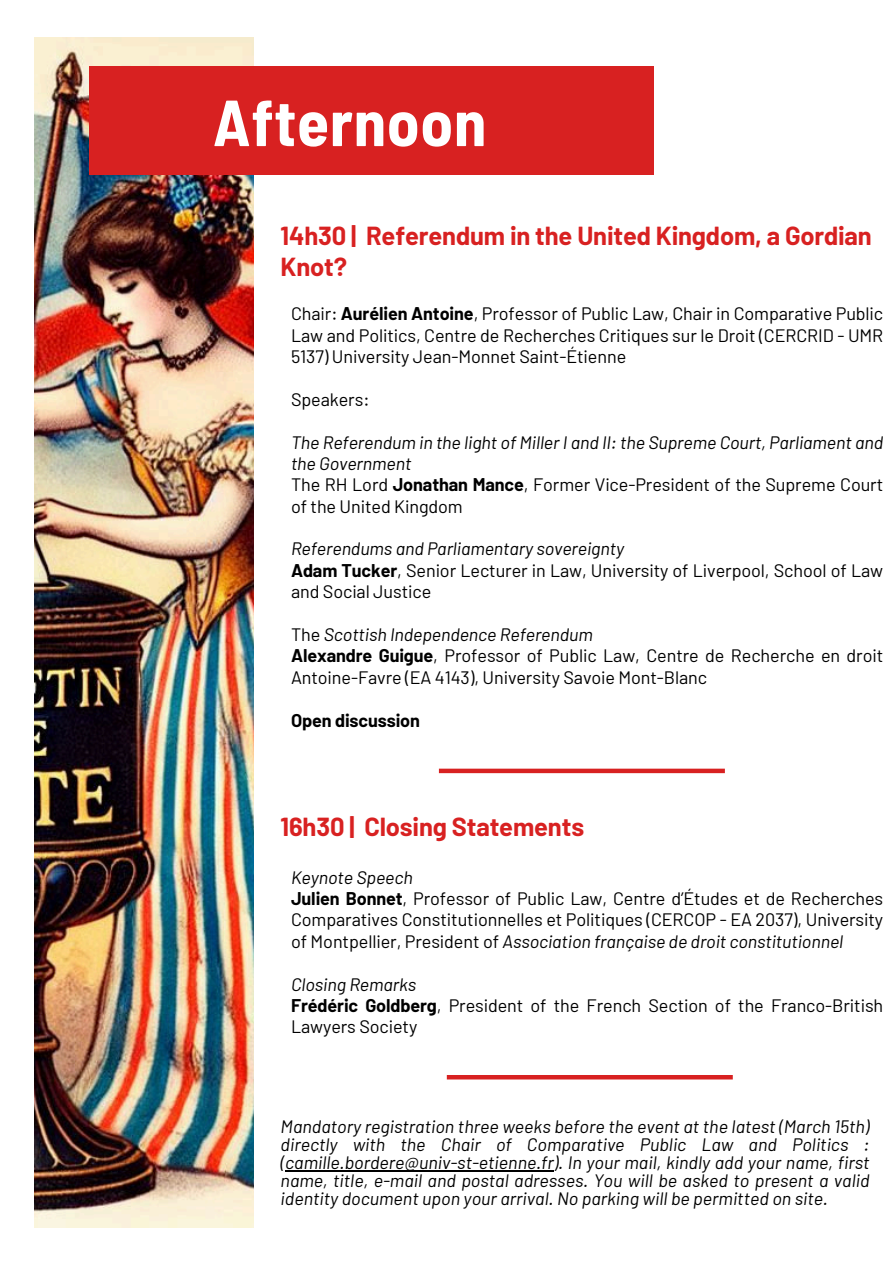
<style>
.page{position:relative;width:894px;height:1264px;background:#fff}
.page>*{position:absolute;margin:0;border:0;box-sizing:border-box;transform-origin:0 0}
.t1{font:700 semi-condensed 64.95px "Barlow";letter-spacing:.015em;color:#fff}
.t2{font:700 25.5px/30.3px "Barlow";letter-spacing:-.005em;color:#d82121}
.t3{font:18px/21.3px "Barlow";letter-spacing:-.005em;color:#000}
.t4{font:italic 18px/18px "Barlow";letter-spacing:-.005em;color:#000}
.t5{font:700 18px "Barlow";letter-spacing:-.005em;color:#000}
.s1{font-weight:700}
.s2{font-style:normal}
.s3{font-style:italic}
</style>
<div class="page">
<img style="left:35px;top:38px;width:218px;height:1189px">
<div style="left:89px;top:66px;width:564px;height:109px;background:#d82121"></div>
<div style="left:439px;top:768px;width:285px;height:5px;background:#d82121"></div>
<hr style="left:285px;top:1170px;width:268px;height:1px;background:#000">
<div style="left:446px;top:1074px;width:286px;height:5px;background:#d82121"></div>
<h1 class="t1" style="left:213px;top:81px;width:275px">Afternoon</h1>
<h2 class="t2" style="left:280px;top:220px;width:592px">14h30 | Referendum in the United Kingdom, a Gordian<br>Knot?</h2>
<p class="t3" style="left:291px;top:302px;width:593px;text-align:justify">Chair: <span class="s1">Aurélien Antoine</span>, Professor of Public Law, Chair in Comparative Public Law and Politics, Centre de Recherches Critiques sur le Droit (CERCRID - UMR 5137) University Jean-Monnet Saint-Étienne</p>
<p class="t3" style="left:291px;top:388px;width:80px">Speakers:</p>
<p class="t4" style="left:291px;top:430px;width:593px;line-height:21.3px">The Referendum in the light of Miller I and II: the Supreme Court, Parliament and the Government</p>
<p class="t3" style="left:291px;top:473px;width:593px">The RH Lord <span class="s1">Jonathan Mance</span>, Former Vice-President of the Supreme Court of the United Kingdom</p>
<p class="t4" style="left:291px;top:539px;width:334px">Referendums and Parliamentary sovereignty</p>
<p class="t3" style="left:291px;top:559px;width:593px"><span class="s1">Adam Tucker</span>, Senior Lecturer in Law, University of Liverpool, School of Law and Social Justice</p>
<p class="t4" style="left:291px;top:625px;width:303px"><span class="s2">The</span> Scottish Independence Referendum</p>
<p class="t3" style="left:291px;top:644px;width:593px"><span class="s1">Alexandre Guigue</span>, Professor of Public Law, Centre de Recherche en droit<br>Antoine-Favre (EA 4143), University Savoie Mont-Blanc</p>
<h3 class="t5" style="left:291px;top:708px;width:130px">Open discussion</h3>
<p class="t2" style="left:280px;top:810px;width:305px">16h30 | Closing Statements</p>
<h2 class="t4" style="left:291px;top:867px;width:123px">Keynote Speech</h2>
<p class="t3" style="left:291px;top:887px;width:593px;text-align:justify"><span class="s1">Julien Bonnet</span>, Professor of Public Law, Centre d’Études et de Recherches Comparatives Constitutionnelles et Politiques (CERCOP - EA 2037), University of Montpellier, President of <span class="s3">Association française de droit constitutionnel</span></p>
<p class="t4" style="left:291px;top:974px;width:127px">Closing Remarks</p>
<p class="t3" style="left:291px;top:994px;width:593px"><span class="s1">Frédéric Goldberg</span>, President of the French Section of the Franco-British<br>Lawyers Society</p>
<p class="t4" style="left:280px;top:1116px;width:590px;text-align:justify">Mandatory registration three weeks before the event at the latest (March 15th) directly with the Chair of Comparative Public Law and Politics : (camille.bordere@univ-st-etienne.fr). In your mail, kindly add your name, first name, title, e-mail and postal adresses. You will be asked to present a valid identity document upon your arrival. No parking will be permitted on site.</p>
</div>
